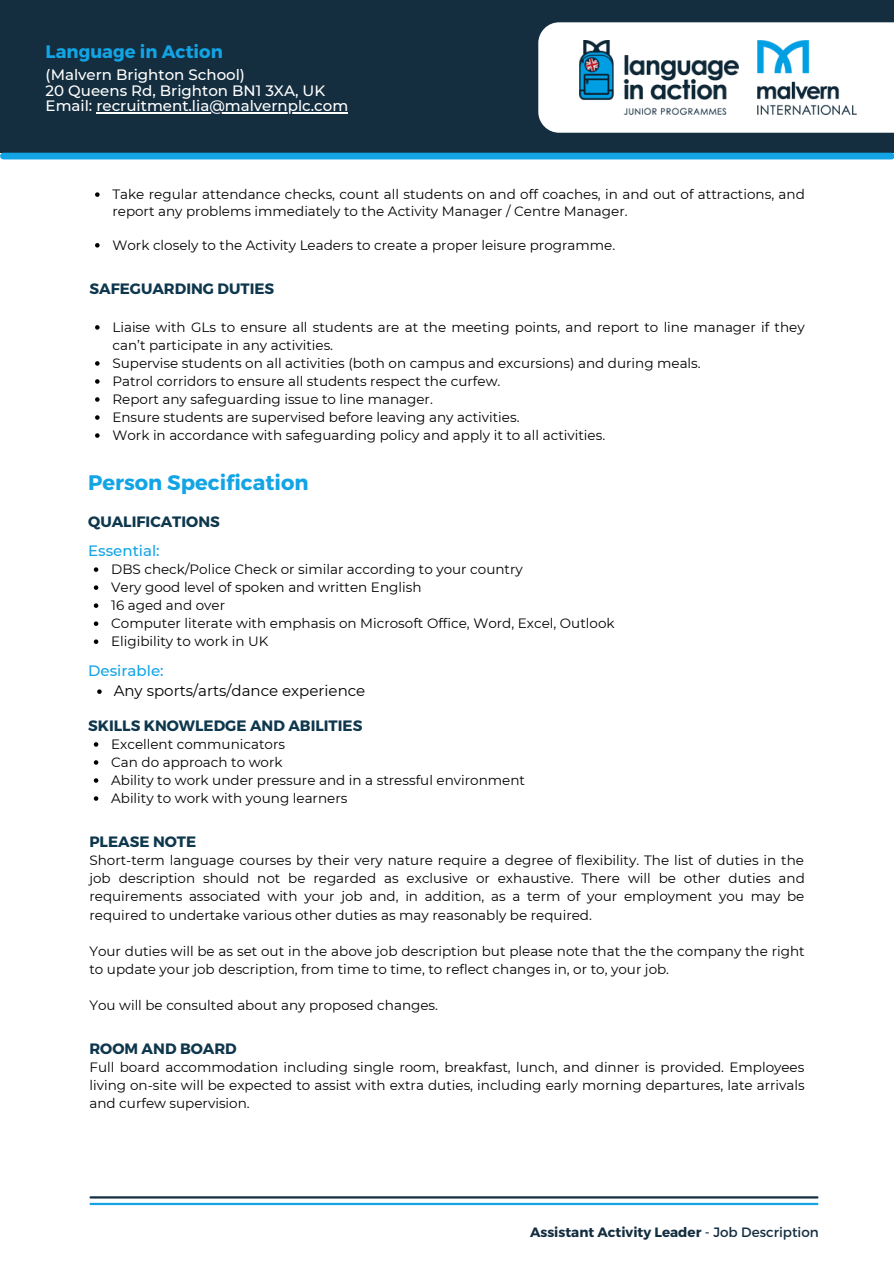
<style>
.page{position:relative;width:894px;height:1264px;background:#fff}
.page>*{position:absolute;margin:0;border:0;box-sizing:border-box;transform-origin:0 0}
.t1{font:700 21px "Montserrat";color:#12a4e4}
.t2{font:700 18px "Montserrat";color:#12a4e4}
.t3{font:500 15px "Montserrat";color:#fff}
.t4{font:700 15px "Montserrat";color:#0e374d}
.t5{font:15px "Montserrat";color:#000}
.t6{font:500 15px "Montserrat";color:#12a4e4}
.t7{font:13.5px/18px "Montserrat";color:#000}
.t8{font:700 13.5px "Montserrat";color:#142e40}
.s1{font-weight:400}
</style>
<div class="page">
<hr style="left:90px;top:1196px;width:727px;height:2px;background:#142e40">
<hr style="left:90px;top:1202px;width:727px;height:2px;background:#12a4e4">
<div style="left:0;top:0;width:893px;height:153px;background:#142e40"></div>
<div style="left:538px;top:22px;width:355px;height:111px;background:#fff"></div>
<div style="left:3px;top:153px;width:888px;height:6px;background:#12a4e4"></div>
<hr style="left:96px;top:112px;width:252px;height:1px;background:#fff">
<img style="left:579px;top:41px;width:159px;height:74px">
<img style="left:756px;top:41px;width:100px;height:74px">
<svg style="left:94px;top:567px;width:4px;height:5px"></svg>
<svg style="left:94px;top:585px;width:4px;height:5px"></svg>
<svg style="left:94px;top:603px;width:4px;height:5px"></svg>
<svg style="left:94px;top:621px;width:4px;height:5px"></svg>
<svg style="left:94px;top:639px;width:4px;height:5px"></svg>
<svg style="left:97px;top:689px;width:5px;height:5px"></svg>
<svg style="left:94px;top:742px;width:4px;height:4px"></svg>
<svg style="left:94px;top:760px;width:4px;height:4px"></svg>
<svg style="left:94px;top:778px;width:4px;height:4px"></svg>
<svg style="left:94px;top:796px;width:4px;height:4px"></svg>
<svg style="left:95px;top:325px;width:4px;height:4px"></svg>
<svg style="left:95px;top:361px;width:4px;height:5px"></svg>
<svg style="left:95px;top:379px;width:4px;height:5px"></svg>
<svg style="left:95px;top:397px;width:4px;height:5px"></svg>
<svg style="left:95px;top:415px;width:4px;height:5px"></svg>
<svg style="left:95px;top:433px;width:4px;height:5px"></svg>
<svg style="left:95px;top:192px;width:4px;height:5px"></svg>
<svg style="left:95px;top:243px;width:4px;height:4px"></svg>
<p class="t2" style="left:46px;top:40px;width:179px">Language in Action</p>
<p class="t3" style="left:46px;top:65px;width:201px">(Malvern Brighton School)</p>
<p class="t3" style="left:46px;top:81px;width:281px">20 Queens Rd, Brighton BN1 3XA, UK</p>
<p class="t3" style="left:46px;top:97px;width:304px">Email: recruitment.lia@malvernplc.com</p>
<p class="t7" style="left:112px;top:186px;width:693px;line-height:17px">Take regular attendance checks, count all students on and off coaches, in and out of attractions, and report any problems immediately to the Activity Manager / Centre Manager.</p>
<p class="t7" style="left:112px;top:236px;width:504px">Work closely to the Activity Leaders to create a proper leisure programme.</p>
<p class="t4" style="left:89px;top:278px;width:186px">SAFEGUARDING DUTIES</p>
<p class="t7" style="left:112px;top:318px;width:693px">Liaise with GLs to ensure all students are at the meeting points, and report to line manager if they can’t participate in any activities.</p>
<p class="t7" style="left:112px;top:354px;width:589px">Supervise students on all activities (both on campus and excursions) and during meals.</p>
<p class="t7" style="left:112px;top:372px;width:389px">Patrol corridors to ensure all students respect the curfew.</p>
<p class="t7" style="left:112px;top:390px;width:322px">Report any safeguarding issue to line manager.</p>
<p class="t7" style="left:112px;top:408px;width:408px">Ensure students are supervised before leaving any activities.</p>
<p class="t7" style="left:112px;top:426px;width:494px">Work in accordance with safeguarding policy and apply it to all activities.</p>
<p class="t1" style="left:88px;top:469px;width:222px">Person Specification</p>
<p class="t4" style="left:88px;top:511px;width:133px">QUALIFICATIONS</p>
<p class="t7" style="left:111px;top:560px;width:413px">DBS check/Police Check or similar according to your country</p>
<p class="t7" style="left:111px;top:578px;width:312px">Very good level of spoken and written English</p>
<p class="t7" style="left:111px;top:596px;width:115px">16 aged and over</p>
<p class="t7" style="left:111px;top:614px;width:505px">Computer literate with emphasis on Microsoft Office, Word, Excel, Outlook</p>
<p class="t7" style="left:111px;top:632px;width:159px">Eligibility to work in UK</p>
<p class="t6" style="left:88px;top:541px;width:73px">Essential:</p>
<p class="t6" style="left:88px;top:661px;width:77px">Desirable:</p>
<p class="t5" style="left:114px;top:681px;width:253px">Any sports/arts/dance experience</p>
<p class="t4" style="left:88px;top:715px;width:275px">SKILLS KNOWLEDGE AND ABILITIES</p>
<p class="t7" style="left:111px;top:735px;width:175px">Excellent communicators</p>
<p class="t7" style="left:111px;top:753px;width:173px">Can do approach to work</p>
<p class="t7" style="left:111px;top:771px;width:415px">Ability to work under pressure and in a stressful environment</p>
<p class="t7" style="left:111px;top:789px;width:238px">Ability to work with young learners</p>
<p class="t4" style="left:89px;top:832px;width:108px">PLEASE NOTE</p>
<p class="t7" style="left:89px;top:851px;width:716px;text-align:justify">Short-term language courses by their very nature require a degree of flexibility. The list of duties in the job description should not be regarded as exclusive or exhaustive. There will be other duties and requirements associated with your job and, in addition, as a term of your employment you may be required to undertake various other duties as may reasonably be required.</p>
<p class="t7" style="left:89px;top:941px;width:716px">Your duties will be as set out in the above job description but please note that the the company the right to update your job description, from time to time, to reflect changes in, or to, your job.</p>
<p class="t7" style="left:89px;top:995px;width:350px">You will be consulted about any proposed changes.</p>
<p class="t4" style="left:89px;top:1038px;width:149px">ROOM AND BOARD</p>
<p class="t7" style="left:89px;top:1058px;width:716px;text-align:justify">Full board accommodation including single room, breakfast, lunch, and dinner is provided. Employees living on-site will be expected to assist with extra duties, including early morning departures, late arrivals and curfew supervision.</p>
<p class="t8" style="left:530px;top:1223px;width:290px">Assistant Activity Leader <span class="s1">- Job Description</span></p>
</div>
